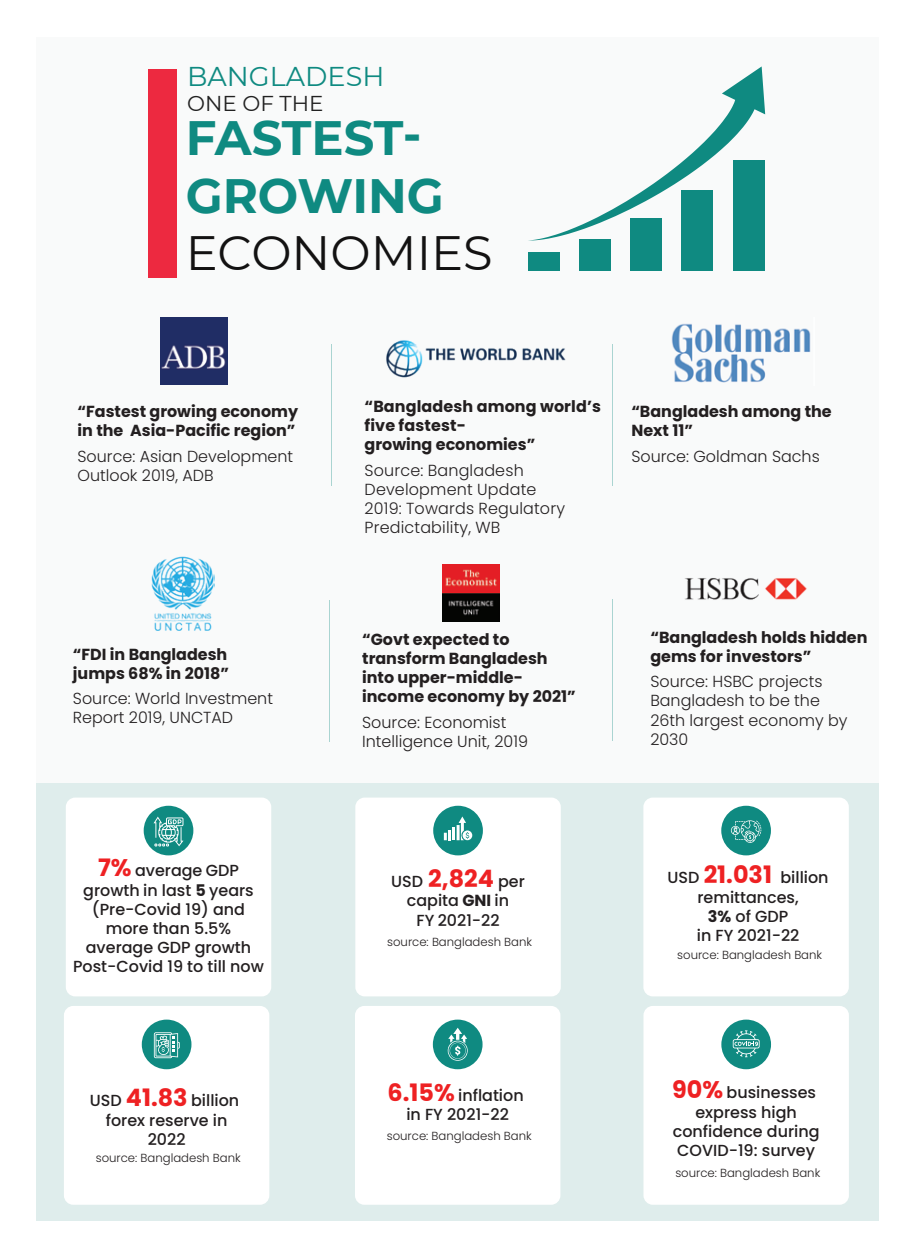
<style>
.page{position:relative;width:915px;height:1257px;background:#fff}
.page>*{position:absolute;margin:0;border:0;box-sizing:border-box;transform-origin:0 0}
.t1{font:700 48.2px/57.8px "Montserrat";color:#0f8a81}
.t2{font:48.2px "Montserrat";color:#131212}
.t3{font:27.2px "Montserrat";color:#0f8a81}
.t4{font:21.4px "Montserrat";color:#212121}
.t5{font:500 16px/19.2px "Poppins";color:#231f20;text-align:center}
.t6{font:300 16px/19.2px "Poppins";color:#231f20}
.t7{font:700 16px/19.2px "Poppins";color:#231f20}
.t8{font:300 11.8px "Poppins";color:#231f20}
.s1{font-weight:700;font-size:24px;color:#ee2123}
.s2{font-weight:700}
</style>
<div class="page">
<div style="left:36px;top:37px;width:842px;height:1183px;background:#f9fafa"></div>
<div style="left:36px;top:783px;width:842px;height:437px;background:#dfedec"></div>
<div style="left:148px;top:69px;width:28px;height:209px;background:#ed2940"></div>
<svg style="left:528px;top:66px;width:237px;height:175px"></svg>
<div style="left:527px;top:252px;width:32px;height:19px;background:#0f8a81"></div>
<div style="left:579px;top:239px;width:31px;height:32px;background:#0f8a81"></div>
<div style="left:630px;top:218px;width:32px;height:53px;background:#0f8a81"></div>
<div style="left:681px;top:190px;width:32px;height:81px;background:#0f8a81"></div>
<div style="left:732px;top:160px;width:32px;height:111px;background:#0f8a81"></div>
<hr style="left:331px;top:345px;width:1px;height:141px;background:#0f8a81">
<hr style="left:329px;top:601px;width:1px;height:141px;background:#0f8a81">
<hr style="left:611px;top:345px;width:1px;height:141px;background:#0f8a81">
<hr style="left:611px;top:600px;width:1px;height:141px;background:#0f8a81">
<img style="left:161px;top:317px;width:67px;height:68px">
<img style="left:386px;top:340px;width:180px;height:38px">
<img style="left:151px;top:556px;width:63px;height:75px">
<img style="left:671px;top:323px;width:140px;height:60px">
<img style="left:442px;top:565px;width:57px;height:57px">
<img style="left:684px;top:578px;width:123px;height:22px">
<div style="left:643px;top:1006px;width:205px;height:199px;background:#fff;border-radius:9px"></div>
<div style="left:721px;top:1019px;width:50px;height:50px;background:#0f8a81;border-radius:50%"></div>
<svg style="left:732px;top:1030px;width:27px;height:27px"></svg>
<div style="left:64px;top:1006px;width:205px;height:199px;background:#fff;border-radius:9px"></div>
<div style="left:142px;top:1019px;width:49px;height:50px;background:#0f8a81;border-radius:50%"></div>
<svg style="left:154px;top:1032px;width:26px;height:26px"></svg>
<div style="left:355px;top:1006px;width:205px;height:199px;background:#fff;border-radius:9px"></div>
<div style="left:433px;top:1019px;width:49px;height:50px;background:#0f8a81;border-radius:50%"></div>
<svg style="left:447px;top:1028px;width:20px;height:33px"></svg>
<div style="left:355px;top:797px;width:205px;height:199px;background:#fff;border-radius:9px"></div>
<div style="left:433px;top:806px;width:50px;height:49px;background:#0f8a81;border-radius:50%"></div>
<svg style="left:444px;top:816px;width:28px;height:24px"></svg>
<div style="left:643px;top:797px;width:205px;height:199px;background:#fff;border-radius:9px"></div>
<div style="left:721px;top:806px;width:49px;height:49px;background:#0f8a81;border-radius:50%"></div>
<svg style="left:730px;top:820px;width:31px;height:23px"></svg>
<div style="left:66px;top:797px;width:205px;height:199px;background:#fff;border-radius:9px"></div>
<div style="left:144px;top:806px;width:49px;height:49px;background:#0f8a81;border-radius:50%"></div>
<svg style="left:153px;top:816px;width:30px;height:30px"></svg>
<h2 class="t3" style="left:187px;top:57px;width:199px">BANGLADESH</h2>
<h3 class="t4" style="left:187px;top:89px;width:138px">ONE OF THE</h3>
<h1 class="t1" style="left:186px;top:106px;width:260px">FASTEST-<br>GROWING</h1>
<h1 class="t2" style="left:186px;top:220px;width:308px">ECONOMIES</h1>
<p class="t7" style="left:77px;top:402px;width:222px">“Fastest growing economy in the Asia-Pacific region”</p>
<p class="t6" style="left:77px;top:447px;width:217px">Source: Asian Development<br>Outlook 2019, ADB</p>
<p class="t7" style="left:73px;top:644px;width:158px">“FDI in Bangladesh jumps 68% in 2018”</p>
<p class="t6" style="left:73px;top:689px;width:201px">Source: World Investment<br>Report 2019, UNCTAD</p>
<p class="t5" style="left:73px;top:861px;width:192px"><span class="s1">7%</span> average GDP growth in last <span class="s2">5</span> years (Pre-Covid 19) and more than 5.5% average GDP growth<br>Post-Covid 19 to till now</p>
<p class="t5" style="left:90px;top:1091px;width:151px">USD <span class="s1">41.83</span> billion forex reserve in<br>2022</p>
<p class="t8" style="left:96px;top:1151px;width:146px">source: Bangladesh Bank</p>
<p class="t7" style="left:364px;top:397px;width:238px">“Bangladesh among world’s five fastest-<br>growing economies”</p>
<p class="t6" style="left:364px;top:460px;width:202px">Source: Bangladesh<br>Development Update<br>2019: Towards Regulatory<br>Predictability, WB</p>
<p class="t7" style="left:631px;top:402px;width:202px">“Bangladesh among the<br>Next 11”</p>
<p class="t6" style="left:631px;top:447px;width:190px">Source: Goldman Sachs</p>
<p class="t7" style="left:362px;top:630px;width:215px">“Govt expected to transform Bangladesh into upper-middle&shy;income economy by 2021”</p>
<p class="t6" style="left:362px;top:712px;width:167px">Source: Economist<br>Intelligence Unit, 2019</p>
<p class="t7" style="left:650px;top:628px;width:218px">“Bangladesh holds hidden gems for investors”</p>
<p class="t6" style="left:650px;top:672px;width:198px">Source: HSBC projects<br>Bangladesh to be the<br>26th largest economy by<br>2030</p>
<p class="t5" style="left:391px;top:872px;width:135px">USD <span class="s1">2,824</span> per capita <span class="s2">GNI</span> in<br>FY 2021-22</p>
<p class="t8" style="left:387px;top:935px;width:146px">source: Bangladesh Bank</p>
<p class="t5" style="left:667px;top:868px;width:162px">USD <span class="s1">21.031</span> billion remittances,<br><span class="s2">3%</span> of GDP<br>in FY 2021-22</p>
<p class="t8" style="left:677px;top:947px;width:146px">source: Bangladesh Bank</p>
<p class="t5" style="left:387px;top:1086px;width:138px"><span class="s1">6.15%</span> inflation in FY 2021-22</p>
<p class="t8" style="left:387px;top:1129px;width:146px">source: Bangladesh Bank</p>
<p class="t5" style="left:672px;top:1083px;width:149px"><span class="s1">90%</span> businesses express high confidence during<br>COVID-19: survey</p>
<p class="t8" style="left:675px;top:1165px;width:146px">source: Bangladesh Bank</p>
</div>
